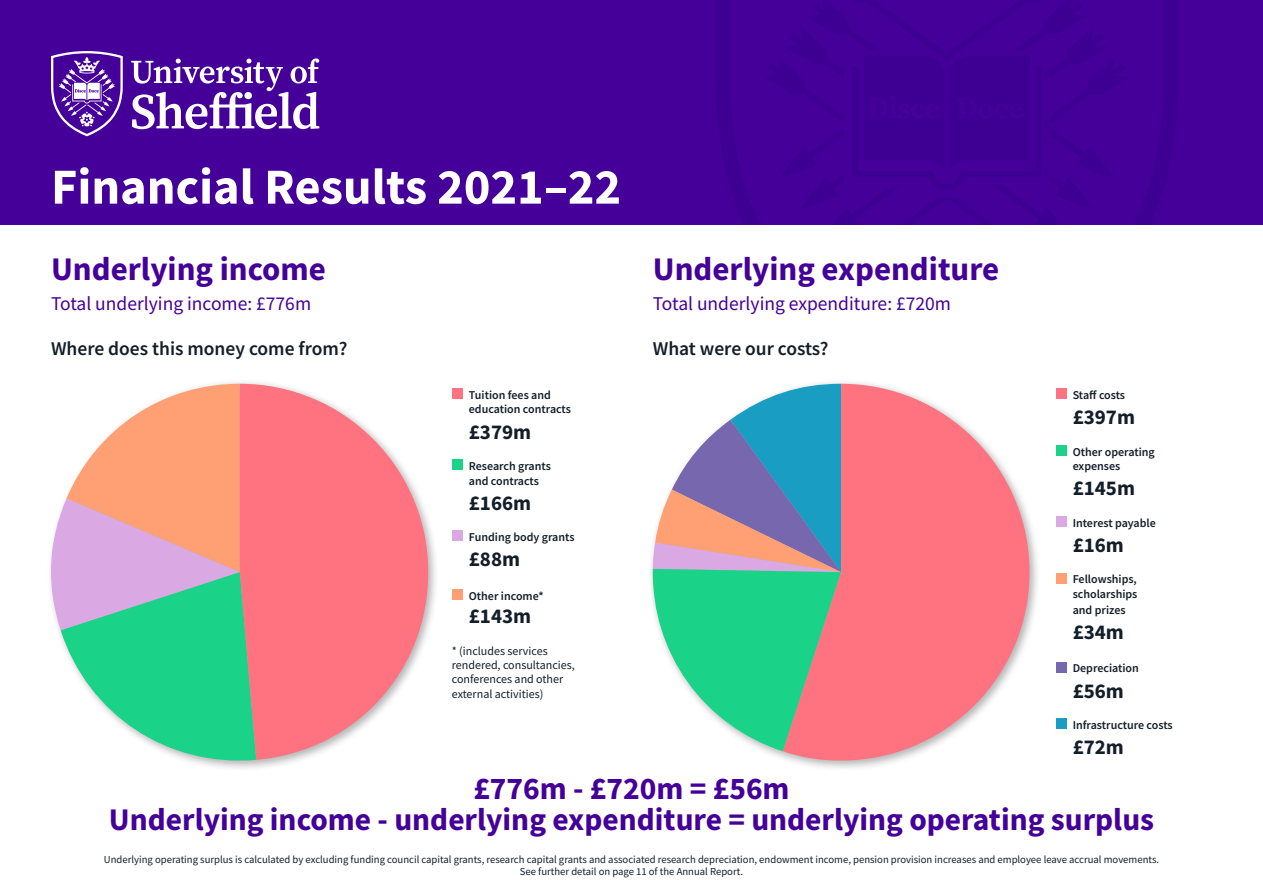
<style>
.page{position:relative;width:1263px;height:893px;background:#fff}
.page>*{position:absolute;margin:0;border:0;box-sizing:border-box;transform-origin:0 0}
.t1{font:700 50.4px "Source Sans Pro";color:#fff}
.t2{font:700 33px "Source Sans Pro";color:#409}
.t3{font:700 31.5px "Source Sans Pro";color:#409}
.figure_text{font:700 21px "Source Sans Pro";color:#131e29}
.t4{font:19.5px "Source Sans Pro";color:#409}
.t5{font:600 19.5px "Source Sans Pro";color:#131e29}
.figure_text-2{font:600 12px/14.4px "Source Sans Pro";color:#131e29}
.t6{font:12px/14.4px "Source Sans Pro";color:#131e29}
.figure_text-3{font:600 12px "Source Sans Pro";letter-spacing:-.02em;color:#131e29}
.small{font:10.65px/12.8px "Source Sans Pro";color:#131e29;text-align:center}
</style>
<div class="page">
<div style="left:0;top:0;width:1263px;height:225px;background:#409"></div>
<svg style="left:131px;top:58px;width:188px;height:71px"></svg>
<svg style="left:51px;top:51px;width:72px;height:85px"></svg>
<div style="left:1056px;top:388px;width:10px;height:11px;background:#ff727f"></div>
<div style="left:1056px;top:445px;width:10px;height:11px;background:#1ad389"></div>
<div style="left:1056px;top:516px;width:10px;height:11px;background:#daa8e2"></div>
<div style="left:1056px;top:573px;width:10px;height:10px;background:#ffa074"></div>
<div style="left:1056px;top:662px;width:10px;height:10px;background:#7667ae"></div>
<div style="left:1056px;top:718px;width:10px;height:11px;background:#1a9dc3"></div>
<div style="left:452px;top:388px;width:10px;height:11px;background:#ff727f"></div>
<div style="left:452px;top:459px;width:10px;height:11px;background:#1ad389"></div>
<div style="left:452px;top:530px;width:10px;height:11px;background:#daa8e2"></div>
<div style="left:452px;top:589px;width:10px;height:10px;background:#ffa074"></div>
<div style="left:46px;top:379px;width:394px;height:393px;background:#000;opacity:.3"></div>
<svg style="left:46px;top:384px;width:210px;height:384px"></svg>
<svg style="left:240px;top:384px;width:188px;height:376px;fill:#ff727f"></svg>
<div style="left:647px;top:379px;width:393px;height:393px;background:#000;opacity:.3"></div>
<svg style="left:651px;top:384px;width:132px;height:367px"></svg>
<svg style="left:783px;top:384px;width:246px;height:376px;background:#d9919a"></svg>
<h1 class="t1" style="left:51px;top:153px;width:571px">Financial Results 2021–22</h1>
<h2 class="t2" style="left:51px;top:247px;width:276px">Underlying income</h2>
<h3 class="t4" style="left:51px;top:291px;width:262px">Total underlying income: £776m</h3>
<h4 class="t5" style="left:51px;top:336px;width:298px">Where does this money come from?</h4>
<p class="figure_text-2" style="left:469px;top:388px;width:104px">Tuition fees and education contracts</p>
<p class="figure_text" style="left:469px;top:417px;width:64px">£379m</p>
<p class="figure_text-2" style="left:469px;top:459px;width:84px">Research grants and contracts</p>
<p class="figure_text" style="left:469px;top:488px;width:64px">£166m</p>
<p class="figure_text-2" style="left:469px;top:530px;width:107px">Funding body grants</p>
<p class="figure_text" style="left:469px;top:545px;width:53px">£88m</p>
<p class="figure_text-2" style="left:469px;top:588px;width:76px">Other income*</p>
<p class="figure_text" style="left:469px;top:602px;width:64px">£143m</p>
<p class="t6" style="left:452px;top:643px;width:124px">* (includes services rendered, consultancies, conferences and other external activities)</p>
<h2 class="t2" style="left:653px;top:247px;width:348px">Underlying expenditure</h2>
<h3 class="t4" style="left:653px;top:291px;width:300px">Total underlying expenditure: £720m</h3>
<h4 class="t5" style="left:653px;top:336px;width:177px">What were our costs?</h4>
<p class="figure_text-3" style="left:1073px;top:387px;width:54px">Staff costs</p>
<p class="figure_text" style="left:1073px;top:403px;width:64px">£397m</p>
<p class="figure_text-2" style="left:1073px;top:444px;width:84px">Other operating expenses</p>
<p class="figure_text" style="left:1073px;top:474px;width:64px">£145m</p>
<p class="figure_text-2" style="left:1073px;top:515px;width:85px">Interest payable</p>
<p class="figure_text" style="left:1073px;top:531px;width:53px">£16m</p>
<p class="figure_text-2" style="left:1073px;top:572px;width:66px">Fellowships, scholarships</p>
<p class="figure_text-2" style="left:1073px;top:603px;width:54px">and prizes</p>
<p class="figure_text" style="left:1073px;top:618px;width:53px">£34m</p>
<p class="figure_text-2" style="left:1073px;top:661px;width:68px">Depreciation</p>
<p class="figure_text" style="left:1073px;top:676px;width:53px">£56m</p>
<p class="figure_text-2" style="left:1073px;top:718px;width:102px">Infrastructure costs</p>
<p class="figure_text" style="left:1073px;top:733px;width:53px">£72m</p>
<h2 class="t3" style="left:473px;top:767px;width:318px">£776m - £720m = £56m</h2>
<h2 class="t3" style="left:109px;top:798px;width:1047px">Underlying income - underlying expenditure = underlying operating surplus</h2>
<p class="small" style="left:104px;top:853px;width:1057px">Underlying operating surplus is calculated by excluding funding council capital grants, research capital grants and associated research depreciation, endowment income, pension provision increases and employee leave accrual movements.<br>See further detail on page 11 of the Annual Report.</p>
</div>
